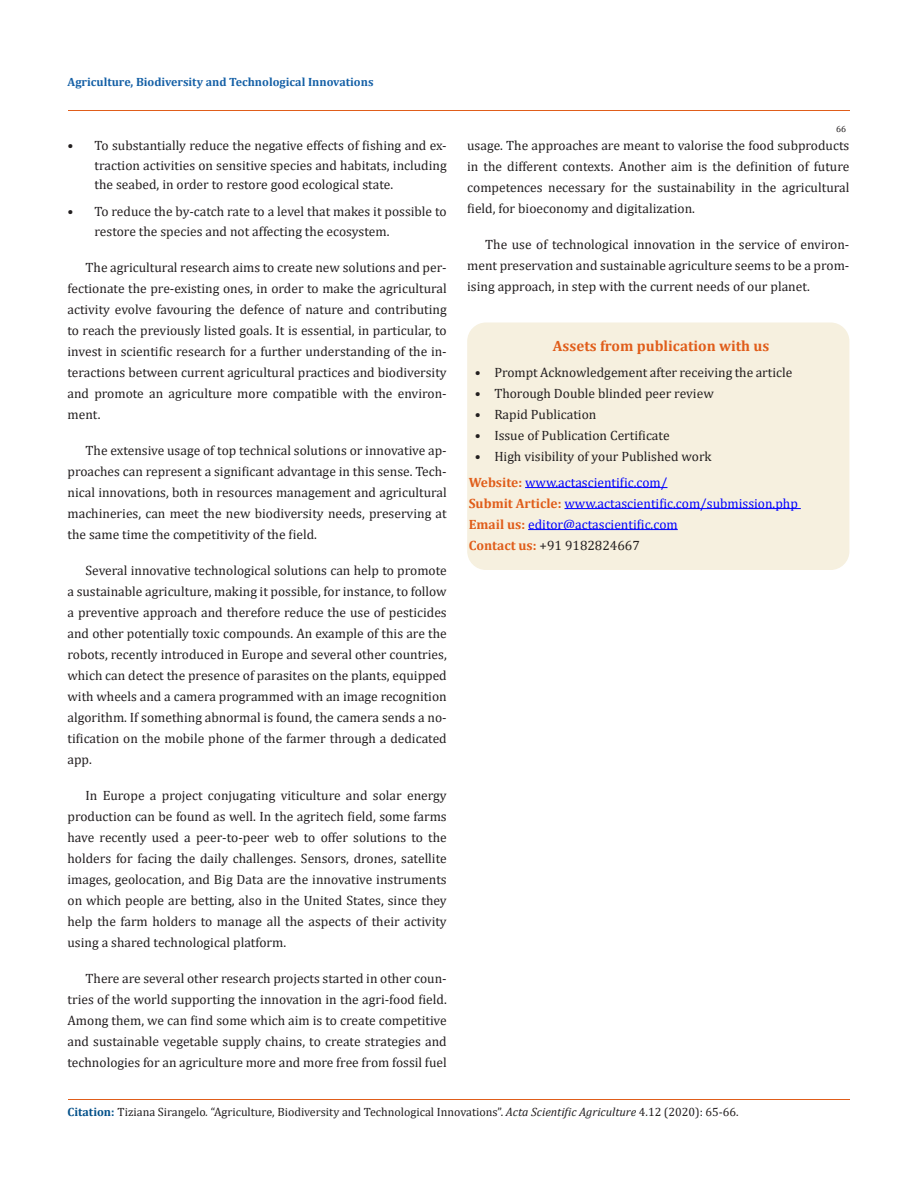
<style>
.page{position:relative;width:917px;height:1188px;background:#fff}
.page>*{position:absolute;margin:0;border:0;box-sizing:border-box;transform-origin:0 0}
.t1{font:700 15px "Cambria";color:#e05d1a}
.t2{font:13.5px/21px "Cambria";color:#231f20;text-align:justify}
.t3{font:13.5px "Cambria";color:#00f}
.t4{font:12px "Cambria";color:#231f20}
.t5{font:700 12px "Cambria";color:#1560a6}
.t6{font:9px "Cambria";color:#231f20}
.s1{font-weight:700;color:#e05d1a}
.s2{font-weight:700;color:#035089}
.s3{font-style:italic}
</style>
<div class="page">
<hr style="left:68px;top:110px;width:781px;height:1px;background:#e05d1a">
<div style="left:468px;top:323px;width:380px;height:246px;background:#f6f0df;border-radius:18px"></div>
<div style="left:467px;top:322px;width:382px;height:248px;border:2px solid #f6f0df;border-radius:18px"></div>
<hr style="left:525px;top:487px;width:142px;height:1px;background:#00f">
<hr style="left:564px;top:508px;width:236px;height:1px;background:#00f">
<hr style="left:528px;top:529px;width:149px;height:1px;background:#00f">
<hr style="left:68px;top:1099px;width:781px;height:1px;background:#e05d1a">
<p class="t5" style="left:68px;top:74px;width:307px">Agriculture, Biodiversity and Technological Innovations</p>
<p class="t2" style="left:94px;top:136px;width:354px;line-height:19.5px;text-indent:-27px">• To substantially reduce the negative effects of fishing and ex&shy;traction activities on sensitive species and habitats, including the seabed, in order to restore good ecological state.</p>
<p class="t2" style="left:94px;top:202px;width:354px;line-height:19.5px;text-indent:-27px">• To reduce the by-catch rate to a level that makes it possible to restore the species and not affecting the ecosystem.</p>
<p class="t2" style="left:68px;top:256px;width:381px;text-indent:18px">The agricultural research aims to create new solutions and per&shy;fectionate the pre-existing ones, in order to make the agricultural activity evolve favouring the defence of nature and contributing to reach the previously listed goals. It is essential, in particular, to invest in scientific research for a further understanding of the in&shy;teractions between current agricultural practices and biodiversity and promote an agriculture more compatible with the environ&shy;ment.</p>
<p class="t2" style="left:68px;top:439px;width:381px;text-indent:18px">The extensive usage of top technical solutions or innovative ap&shy;proaches can represent a significant advantage in this sense. Tech&shy;nical innovations, both in resources management and agricultural machineries, can meet the new biodiversity needs, preserving at the same time the competitivity of the field.</p>
<p class="t2" style="left:68px;top:559px;width:381px;text-indent:18px">Several innovative technological solutions can help to promote a sustainable agriculture, making it possible, for instance, to follow a preventive approach and therefore reduce the use of pesticides and other potentially toxic compounds. An example of this are the robots, recently introduced in Europe and several other countries, which can detect the presence of parasites on the plants, equipped with wheels and a camera programmed with an image recognition algorithm. If something abnormal is found, the camera sends a no&shy;tification on the mobile phone of the farmer through a dedicated app.</p>
<p class="t2" style="left:68px;top:784px;width:381px;text-indent:18px">In Europe a project conjugating viticulture and solar energy production can be found as well. In the agritech field, some farms have recently used a peer-to-peer web to offer solutions to the holders for facing the daily challenges. Sensors, drones, satellite images, geolocation, and Big Data are the innovative instruments on which people are betting, also in the United States, since they help the farm holders to manage all the aspects of their activity using a shared technological platform.</p>
<p class="t2" style="left:68px;top:967px;width:381px;text-indent:18px">There are several other research projects started in other coun&shy;tries of the world supporting the innovation in the agri-food field.<br>Among them, we can find some which aim is to create competitive and sustainable vegetable supply chains, to create strategies and technologies for an agriculture more and more free from fossil fuel</p>
<p class="t6" style="left:836px;top:123px;width:11px">66</p>
<p class="t2" style="left:467px;top:135px;width:384px">usage. The approaches are meant to valorise the food subproducts in the different contexts. Another aim is the definition of future competences necessary for the sustainability in the agricultural field, for bioeconomy and digitalization.</p>
<p class="t2" style="left:467px;top:234px;width:384px;text-indent:18px">The use of technological innovation in the service of environ&shy;ment preservation and sustainable agriculture seems to be a prom&shy;ising approach, in step with the current needs of our planet.</p>
<p class="t1" style="left:553px;top:336px;width:218px">Assets from publication with us</p>
<p class="t2" style="left:475px;top:362px;width:319px">• Prompt Acknowledgement after receiving the article</p>
<p class="t2" style="left:475px;top:383px;width:240px">• Thorough Double blinded peer review</p>
<p class="t2" style="left:475px;top:404px;width:123px">• Rapid Publication</p>
<p class="t2" style="left:475px;top:425px;width:196px">• Issue of Publication Certificate</p>
<p class="t2" style="left:475px;top:446px;width:238px">• High visibility of your Published work</p>
<p class="t3" style="left:468px;top:474px;width:200px"><span class="s1">Website:</span> www.actascientific.com/</p>
<p class="t3" style="left:468px;top:495px;width:330px"><span class="s1">Submit Article:</span> www.actascientific.com/submission.php</p>
<p class="t3" style="left:468px;top:516px;width:210px"><span class="s1">Email us:</span> editor@actascientific.com</p>
<p class="t2" style="left:468px;top:535px;width:173px"><span class="s1">Contact us:</span> +91 9182824667</p>
<p class="t4" style="left:68px;top:1105px;width:672px"><span class="s2">Citation:</span> Tiziana Sirangelo<span class="s3">.</span> “Agriculture, Biodiversity and Technological Innovations”. <span class="s3">Acta Scientific Agriculture</span> 4.12 (2020): 65-66.</p>
</div>
